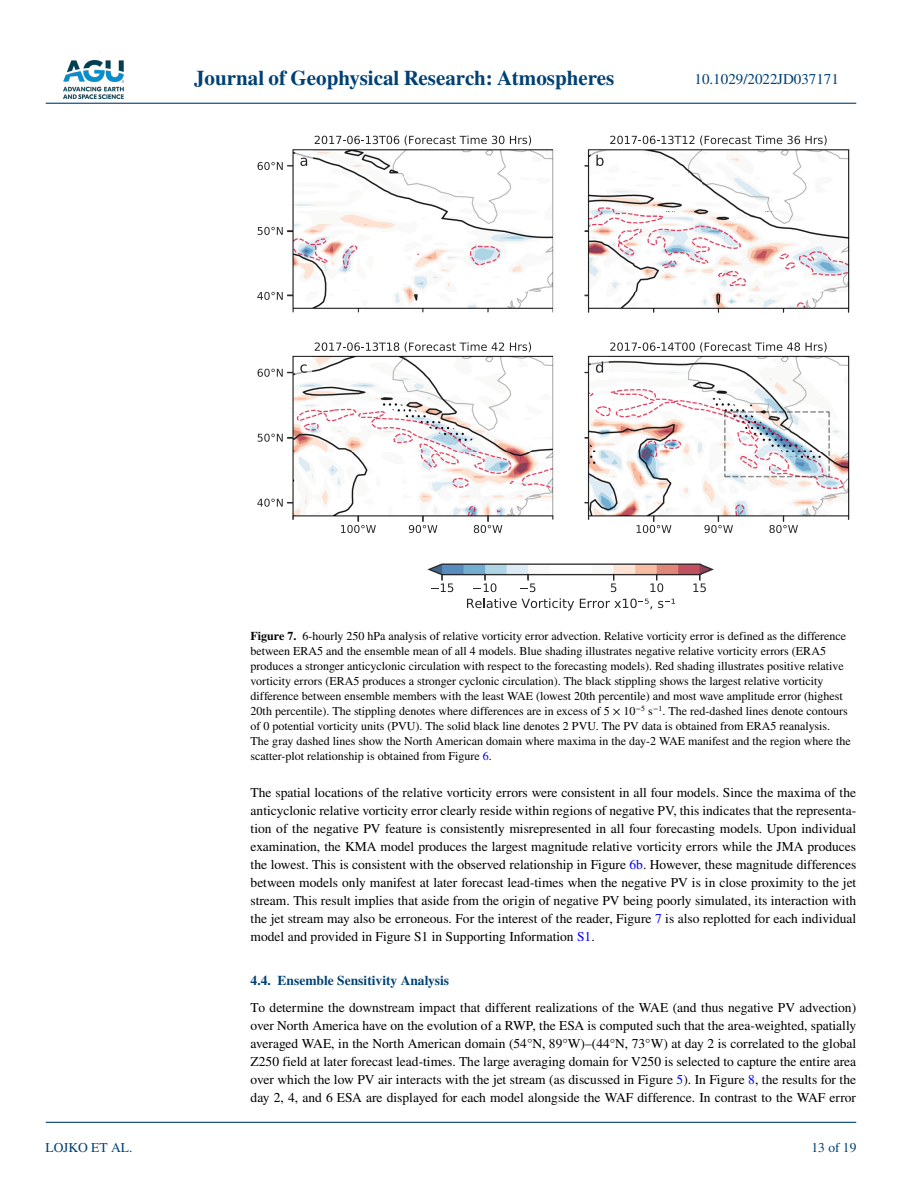
<style>
.page{position:relative;width:902px;height:1183px;background:#fff}
.page>*{position:absolute;margin:0;border:0;box-sizing:border-box;transform-origin:0 0}
.t1{font:700 21px "STIX";color:#004174}
.t2{font:15px "STIX";color:#004174}
.t3{font:13.5px/18px "STIX";color:#000;text-align:justify}
.t4{font:700 13.5px "STIX";color:#004174}
.t5{font:13.5px "STIX";color:#004174}
.t6{font:12px/15px "STIX";color:#000}
.s1{font-weight:700}
.s2{color:#00f}
</style>
<div class="page">
<img style="left:63px;top:60px;width:60px;height:39px">
<hr style="left:46px;top:103px;width:810px;height:1px;background:#004174">
<hr style="left:46px;top:1121px;width:810px;height:1px;background:#004174">
<img style="left:257px;top:135px;width:593px;height:476px">
<svg style="left:257px;top:162px;width:26px;height:8px"></svg>
<svg style="left:257px;top:227px;width:26px;height:8px"></svg>
<svg style="left:257px;top:292px;width:26px;height:8px"></svg>
<svg style="left:300px;top:157px;width:7px;height:9px"></svg>
<svg style="left:314px;top:135px;width:190px;height:10px"></svg>
<svg style="left:510px;top:135px;width:21px;height:10px"></svg>
<svg style="left:596px;top:155px;width:7px;height:11px"></svg>
<svg style="left:610px;top:136px;width:84px;height:8px"></svg>
<svg style="left:700px;top:135px;width:126px;height:10px"></svg>
<svg style="left:341px;top:525px;width:35px;height:8px"></svg>
<svg style="left:409px;top:525px;width:28px;height:8px"></svg>
<svg style="left:474px;top:525px;width:28px;height:8px"></svg>
<svg style="left:257px;top:368px;width:26px;height:8px"></svg>
<svg style="left:257px;top:433px;width:26px;height:8px"></svg>
<svg style="left:257px;top:498px;width:26px;height:8px"></svg>
<svg style="left:300px;top:364px;width:6px;height:8px"></svg>
<svg style="left:314px;top:342px;width:190px;height:10px"></svg>
<svg style="left:510px;top:342px;width:21px;height:10px"></svg>
<svg style="left:636px;top:525px;width:35px;height:8px"></svg>
<svg style="left:704px;top:525px;width:29px;height:8px"></svg>
<svg style="left:769px;top:525px;width:28px;height:8px"></svg>
<svg style="left:596px;top:361px;width:7px;height:11px"></svg>
<svg style="left:610px;top:342px;width:84px;height:9px"></svg>
<svg style="left:700px;top:342px;width:126px;height:10px"></svg>
<svg style="left:431px;top:583px;width:22px;height:9px"></svg>
<svg style="left:474px;top:583px;width:22px;height:9px"></svg>
<svg style="left:520px;top:583px;width:15px;height:9px"></svg>
<svg style="left:610px;top:583px;width:6px;height:9px"></svg>
<svg style="left:650px;top:583px;width:13px;height:9px"></svg>
<svg style="left:693px;top:583px;width:12px;height:9px"></svg>
<svg style="left:467px;top:598px;width:185px;height:12px"></svg>
<svg style="left:658px;top:598px;width:17px;height:10px"></svg>
<h1 class="t1" style="left:194px;top:66px;width:422px">Journal of Geophysical Research: Atmospheres</h1>
<p class="t2" style="left:694px;top:69px;width:146px">10.1029/2022JD037171</p>
<p class="t5" style="left:45px;top:1138px;width:88px">LOJKO ET AL.</p>
<p class="t6" style="left:250px;top:629px;width:601px"><span class="s1">Figure 7.</span> 6-hourly 250 hPa analysis of relative vorticity error advection. Relative vorticity error is defined as the difference between ERA5 and the ensemble mean of all 4 models. Blue shading illustrates negative relative vorticity errors (ERA5 produces a stronger anticyclonic circulation with respect to the forecasting models). Red shading illustrates positive relative vorticity errors (ERA5 produces a stronger cyclonic circulation). The black stippling shows the largest relative vorticity difference between ensemble members with the least WAE (lowest 20th percentile) and most wave amplitude error (highest 20th percentile). The stippling denotes where differences are in excess of 5 × 10<sup>−5</sup> s<sup>−1</sup>. The red-dashed lines denote contours of 0 potential vorticity units (PVU). The solid black line denotes 2 PVU. The PV data is obtained from ERA5 reanalysis.<br>The gray dashed lines show the North American domain where maxima in the day-2 WAE manifest and the region where the scatter-plot relationship is obtained from Figure <span class="s2">6</span>.</p>
<p class="t3" style="left:250px;top:784px;width:607px">The spatial locations of the relative vorticity errors were consistent in all four models. Since the maxima of the anticyclonic relative vorticity error clearly reside within regions of negative PV, this indicates that the representa&shy;tion of the negative PV feature is consistently misrepresented in all four forecasting models. Upon individual examination, the KMA model produces the largest magnitude relative vorticity errors while the JMA produces the lowest. This is consistent with the observed relationship in Figure <span class="s2">6b</span>. However, these magnitude differences between models only manifest at later forecast lead-times when the negative PV is in close proximity to the jet stream. This result implies that aside from the origin of negative PV being poorly simulated, its interaction with the jet stream may also be erroneous. For the interest of the reader, Figure <span class="s2">7</span> is also replotted for each individual model and provided in Figure S1 in Supporting Information <span class="s2">S1</span>.</p>
<p class="t4" style="left:250px;top:972px;width:200px">4.4. Ensemble Sensitivity Analysis</p>
<p class="t3" style="left:250px;top:999px;width:607px">To determine the downstream impact that different realizations of the WAE (and thus negative PV advection) over North America have on the evolution of a RWP, the ESA is computed such that the area-weighted, spatially averaged WAE, in the North American domain (54°N, 89°W)–(44°N, 73°W) at day 2 is correlated to the global Z250 field at later forecast lead-times. The large averaging domain for V250 is selected to capture the entire area over which the low PV air interacts with the jet stream (as discussed in Figure <span class="s2">5</span>). In Figure <span class="s2">8</span>, the results for the day 2, 4, and 6 ESA are displayed for each model alongside the WAF difference. In contrast to the WAF error</p>
<p class="t5" style="left:811px;top:1138px;width:46px">13 of 19</p>
</div>
